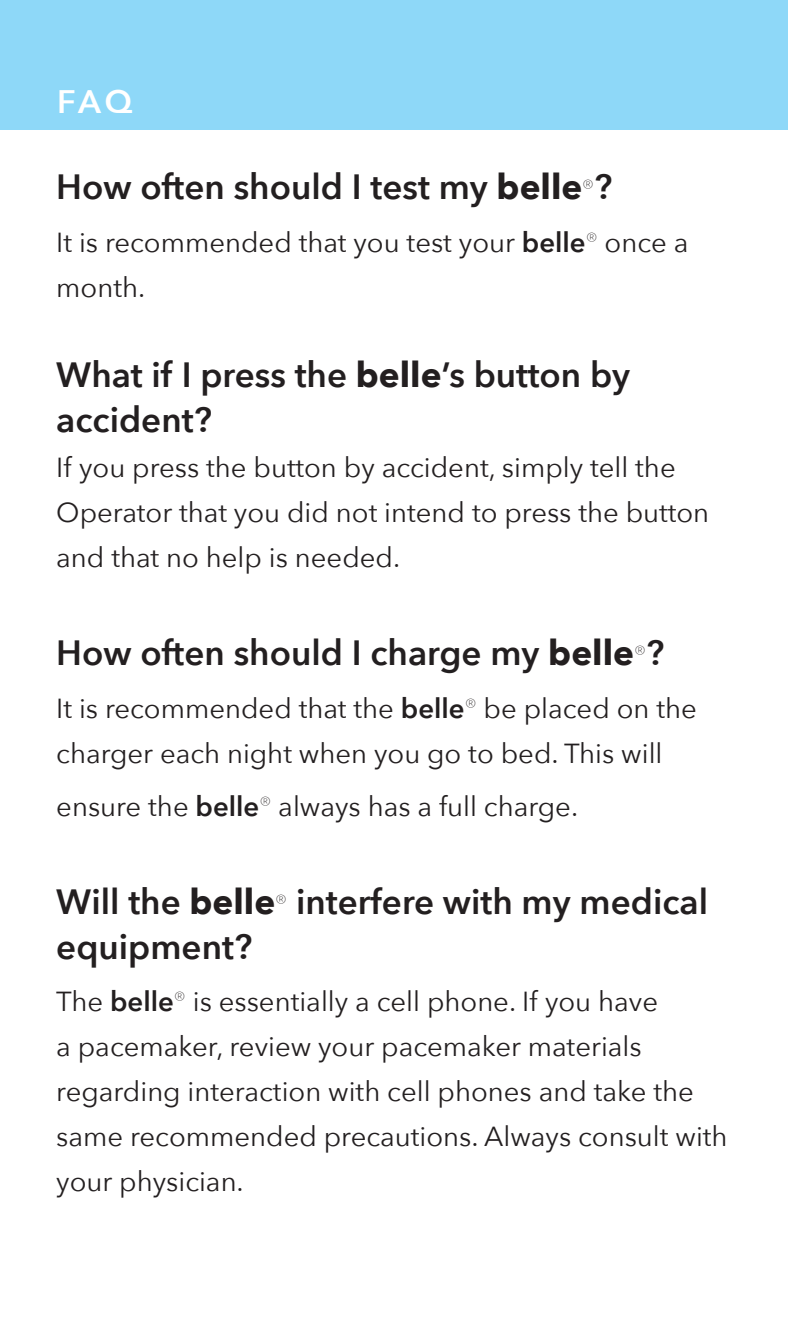
<style>
.page{position:relative;width:788px;height:1328px;background:#fff}
.page>*{position:absolute;margin:0;border:0;box-sizing:border-box;transform-origin:0 0}
._3G_user_guide_body{font:600 35px/45px "Avenir Next";color:#231f20}
.t1{font:600 32.5px "Avenir Next";color:#fff}
._3G_user_guide_body-2{font:27.5px/45px "Avenir Next";color:#231f20}
.s1{font-weight:700}
.s2{font-weight:200;font-size:20px}
.s3{font-weight:600}
</style>
<div class="page">
<div style="left:0;top:0;width:788px;height:129px;background:#8ed8f8"></div>
<p class="t1" style="left:57px;top:74px;width:77px">FAQ</p>
<p class="_3G_user_guide_body" style="left:56px;top:164px;width:557px">How often should I test my <span class="s1">belle</span><span class="s2">®</span>?</p>
<p class="_3G_user_guide_body-2" style="left:56px;top:219px;width:633px">It is recommended that you test your <span class="s3">belle</span><sup>®</sup> once a month.</p>
<p class="_3G_user_guide_body" style="left:56px;top:351px;width:575px">What if I press the <span class="s1">belle</span>’s button by accident?</p>
<p class="_3G_user_guide_body-2" style="left:56px;top:444px;width:654px">If you press the button by accident, simply tell the<br>Operator that you did not intend to press the button and that no help is needed.</p>
<p class="_3G_user_guide_body" style="left:56px;top:629px;width:609px">How often should I charge my <span class="s1">belle</span><span class="s2">®</span>?</p>
<p class="_3G_user_guide_body-2" style="left:56px;top:684px;width:642px">It is recommended that the <span class="s3">belle</span><sup>®</sup> be placed on the charger each night when you go to bed. This will</p>
<p class="_3G_user_guide_body-2" style="left:56px;top:782px;width:523px">ensure the <span class="s3">belle</span><sup>®</sup> always has a full charge.</p>
<p class="_3G_user_guide_body" style="left:56px;top:878px;width:653px">Will the <span class="s1">belle</span><span class="s2">®</span> interfere with my medical equipment?</p>
<p class="_3G_user_guide_body-2" style="left:56px;top:978px;width:672px">The <span class="s3">belle</span><sup>®</sup> is essentially a cell phone. If you have<br>a pacemaker, review your pacemaker materials regarding interaction with cell phones and take the same recommended precautions. Always consult with your physician.</p>
</div>
